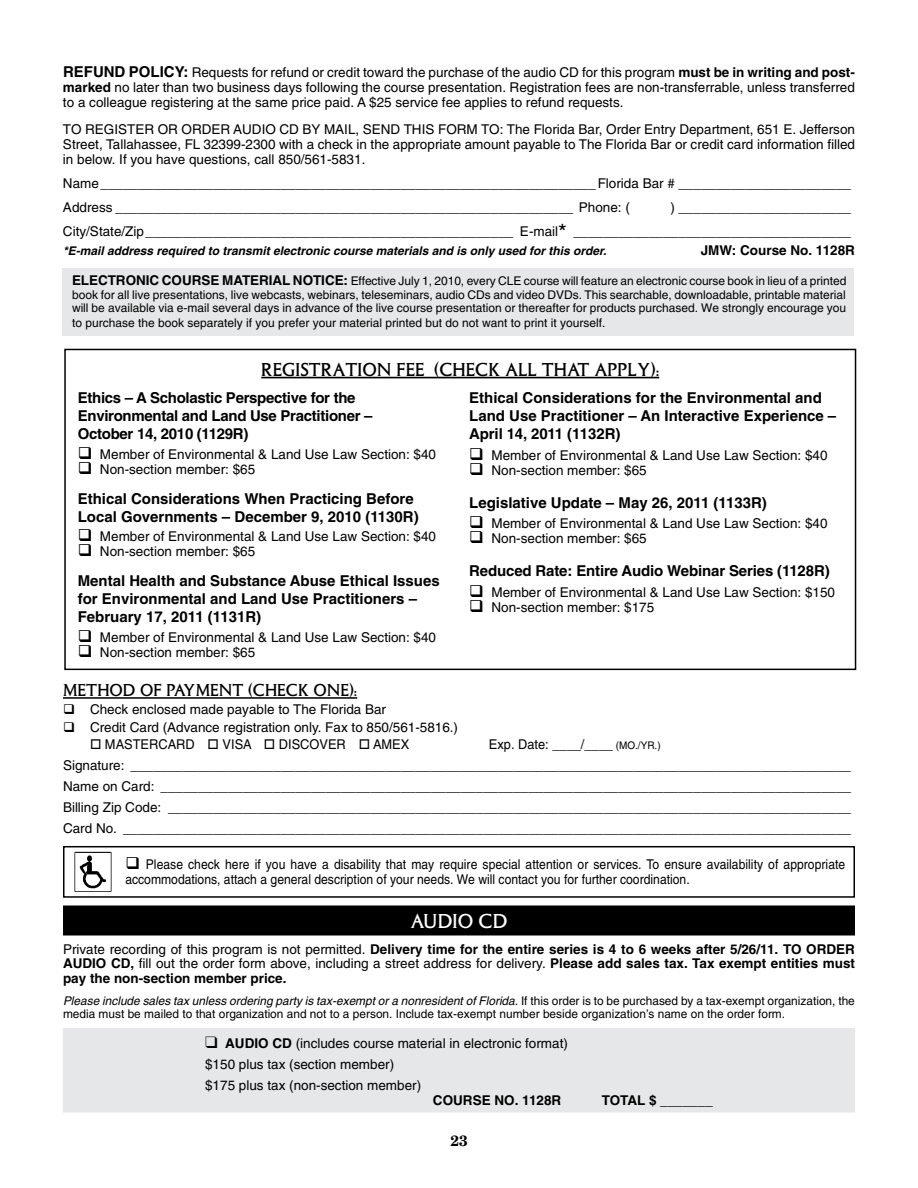
<style>
.page{position:relative;width:918px;height:1188px;background:#fff}
.page>*{position:absolute;margin:0;border:0;box-sizing:border-box;transform-origin:0 0}
.t1{font:21px "Columna Solid DTC";color:#fff}
.t2{font:19.5px "Columna Solid DTC";color:#000}
.t3{font:18px "Columna Solid DTC";color:#000}
.t4{font:700 15px/18px "Helvetica";color:#000}
.t5{font:700 15px/18px "Helvetica";letter-spacing:-.02em;color:#000}
.t6{font:700 15px "New Century Schlbk";color:#000}
.t7{font:13.5px/15px "Helvetica";color:#000;text-align:justify}
.t8{font:13.5px/21px "Helvetica";color:#000;scale:.95 1}
.t9{font:700 13.5px/15px "Helvetica";color:#000;text-align:justify}
.t10{font:13.5px/15px "Helvetica";color:#000;scale:.9 1}
.t11{font:12px/13.5px "Helvetica";color:#000;text-align:justify}
.t12{font:italic 700 12px "Helvetica";color:#000}
.s1{font-weight:700;font-size:15px}
.s2{font-weight:700}
.s3{font-size:22.5px}
.s4{font-weight:700;font-size:13.5px}
.s5{font-size:10.5px}
.s6{font-weight:400}
.s7{font-style:italic}
</style>
<div class="page">
<div style="left:62px;top:268px;width:792px;height:68px;background:#e6e7e8"></div>
<hr style="left:63px;top:697px;width:294px;height:2px;background:#000">
<div style="left:63px;top:846px;width:792px;height:52px;border:2px solid #000"></div>
<img style="left:74px;top:851px;width:38px;height:41px">
<div style="left:63px;top:906px;width:792px;height:30px;background:#000"></div>
<div style="left:64px;top:349px;width:792px;height:321px;border:2px solid #000"></div>
<hr style="left:261px;top:377px;width:398px;height:1px;background:#000">
<div style="left:63px;top:1028px;width:792px;height:84px;background:#e6e7e8"></div>
<p class="t7" style="left:63px;top:64px;width:794px"><span class="s1">REFUND POLICY:</span> Requests for refund or credit toward the purchase of the audio CD for this program <span class="s2">must be in writing and post&shy;marked</span> no later than two business days following the course presentation. Registration fees are non-transferrable, unless transferred to a colleague registering at the same price paid. A $25 service fee applies to refund requests.</p>
<p class="t7" style="left:63px;top:121px;width:794px">TO REGISTER OR ORDER AUDIO CD BY MAIL, SEND THIS FORM TO: The Florida Bar, Order Entry Department, 651 E. Jefferson Street, Tallahassee, FL 32399-2300 with a check in the appropriate amount payable to The Florida Bar or credit card information filled in below. If you have questions, call 850/561-5831.</p>
<p class="t7" style="left:63px;top:171px;width:790px;line-height:24px">Name__________________________________________________________________Florida Bar # _______________________<br>Address _____________________________________________________________ Phone: (</p>
<p class="t7" style="left:63px;top:195px;width:790px;line-height:24px;text-align:right">) _______________________<br>City/State/Zip_________________________________________________ E-mail<span class="s3">*</span> _____________________________________</p>
<p class="t12" style="left:63px;top:244px;width:545px">*E-mail address required to transmit electronic course materials and is only used for this order.</p>
<p class="t9" style="left:701px;top:243px;width:156px">JMW: Course No. 1128R</p>
<p class="t11" style="left:72px;top:274px;width:776px"><span class="s4">ELECTRONIC COURSE MATERIAL NOTICE:</span> Effective July 1, 2010, every CLE course will feature an electronic course book in lieu of a printed book for all live presentations, live webcasts, webinars, teleseminars, audio CDs and video DVDs. This searchable, downloadable, printable material will be available via e-mail several days in advance of the live course presentation or thereafter for products purchased. We strongly encourage you</p>
<p class="t11" style="left:72px;top:316px;width:535px">to purchase the book separately if you prefer your material printed but do not want to print it yourself.</p>
<h2 class="t2" style="left:261px;top:358px;width:399px">REGISTRATION FEE (CHECK ALL THAT APPLY):</h2>
<p class="t5" style="left:78px;top:389px;width:296px">Ethics – A Scholastic Perspective for the<br>Environmental and Land Use Practitioner –<br>October 14, 2010 (1129R)</p>
<p class="t7" style="left:78px;top:446px;width:360px">❑ Member of Environmental &amp; Land Use Law Section: $40</p>
<p class="t7" style="left:78px;top:461px;width:179px">❑ Non-section member: $65</p>
<p class="t4" style="left:78px;top:489px;width:342px">Ethical Considerations When Practicing Before<br>Local Governments – December 9, 2010 (1130R)</p>
<p class="t7" style="left:78px;top:529px;width:360px">❑ Member of Environmental &amp; Land Use Law Section: $40</p>
<p class="t7" style="left:78px;top:544px;width:179px">❑ Non-section member: $65</p>
<p class="t4" style="left:78px;top:572px;width:364px">Mental Health and Substance Abuse Ethical Issues for Environmental and Land Use Practitioners –<br>February 17, 2011 (1131R)</p>
<p class="t7" style="left:78px;top:629px;width:360px">❑ Member of Environmental &amp; Land Use Law Section: $40</p>
<p class="t7" style="left:78px;top:644px;width:179px">❑ Non-section member: $65</p>
<p class="t4" style="left:469px;top:389px;width:368px">Ethical Considerations for the Environmental and<br>Land Use Practitioner – An Interactive Experience –<br>April 14, 2011 (1132R)</p>
<p class="t7" style="left:469px;top:447px;width:360px">❑ Member of Environmental &amp; Land Use Law Section: $40</p>
<p class="t7" style="left:469px;top:462px;width:179px">❑ Non-section member: $65</p>
<p class="t4" style="left:469px;top:493px;width:299px">Legislative Update – May 26, 2011 (1133R)</p>
<p class="t7" style="left:469px;top:516px;width:360px">❑ Member of Environmental &amp; Land Use Law Section: $40</p>
<p class="t7" style="left:469px;top:531px;width:179px">❑ Non-section member: $65</p>
<p class="t4" style="left:469px;top:562px;width:362px">Reduced Rate: Entire Audio Webinar Series (1128R)</p>
<p class="t7" style="left:469px;top:585px;width:367px">❑ Member of Environmental &amp; Land Use Law Section: $150</p>
<p class="t7" style="left:469px;top:600px;width:187px">❑ Non-section member: $175</p>
<h3 class="t3" style="left:63px;top:680px;width:296px">METHOD OF PAYMENT (CHECK ONE):</h3>
<p class="t7" style="left:63px;top:702px;width:325px">❑ Check enclosed made payable to The Florida Bar</p>
<p class="t7" style="left:63px;top:719px;width:397px">❑ Credit Card (Advance registration only. Fax to 850/561-5816.)</p>
<p class="t8" style="left:90px;top:734px;width:338px">□ MASTERCARD □ VISA □ DISCOVER □ AMEX</p>
<p class="t8" style="left:63px;top:734px;width:831px;text-indent:426px">Exp. Date: ____/____ <span class="s5">(MO./YR.)<br></span>Signature: ________________________________________________________________________________________________ Name on Card: ____________________________________________________________________________________________ Billing Zip Code: ___________________________________________________________________________________________ Card No. _________________________________________________________________________________________________</p>
<p class="t10" style="left:125px;top:857px;width:801px">❑ Please check here if you have a disability that may require special attention or services. To ensure availability of appropriate accommodations, attach a general description of your needs. We will contact you for further coordination.</p>
<h1 class="t1" style="left:411px;top:909px;width:98px">AUDIO CD</h1>
<p class="t9" style="left:63px;top:941px;width:794px"><span class="s6">Private recording of this program is not permitted.</span> Delivery time for the entire series is 4 to 6 weeks after 5/26/11. TO ORDER AUDIO CD, <span class="s6">fill out the order form above, including a street address for delivery.</span> Please add sales tax. Tax exempt entities must pay the non-section member price.</p>
<p class="t11" style="left:63px;top:994px;width:793px"><span class="s7">Please include sales tax unless ordering party is tax-exempt or a nonresident of Florida.</span> If this order is to be purchased by a tax-exempt organization, the media must be mailed to that organization and not to a person. Include tax-exempt number beside organization’s name on the order form.</p>
<p class="t7" style="left:205px;top:1033px;width:364px;line-height:21px;text-align:left">❑ <span class="s2">AUDIO CD</span> (includes course material in electronic format) $150 plus tax (section member)<br>$175 plus tax (non-section member)</p>
<p class="t9" style="left:433px;top:1092px;width:130px">COURSE NO. 1128R</p>
<p class="t9" style="left:602px;top:1092px;width:113px">TOTAL $ _______</p>
<p class="t6" style="left:450px;top:1131px;width:19px">23</p>
</div>
